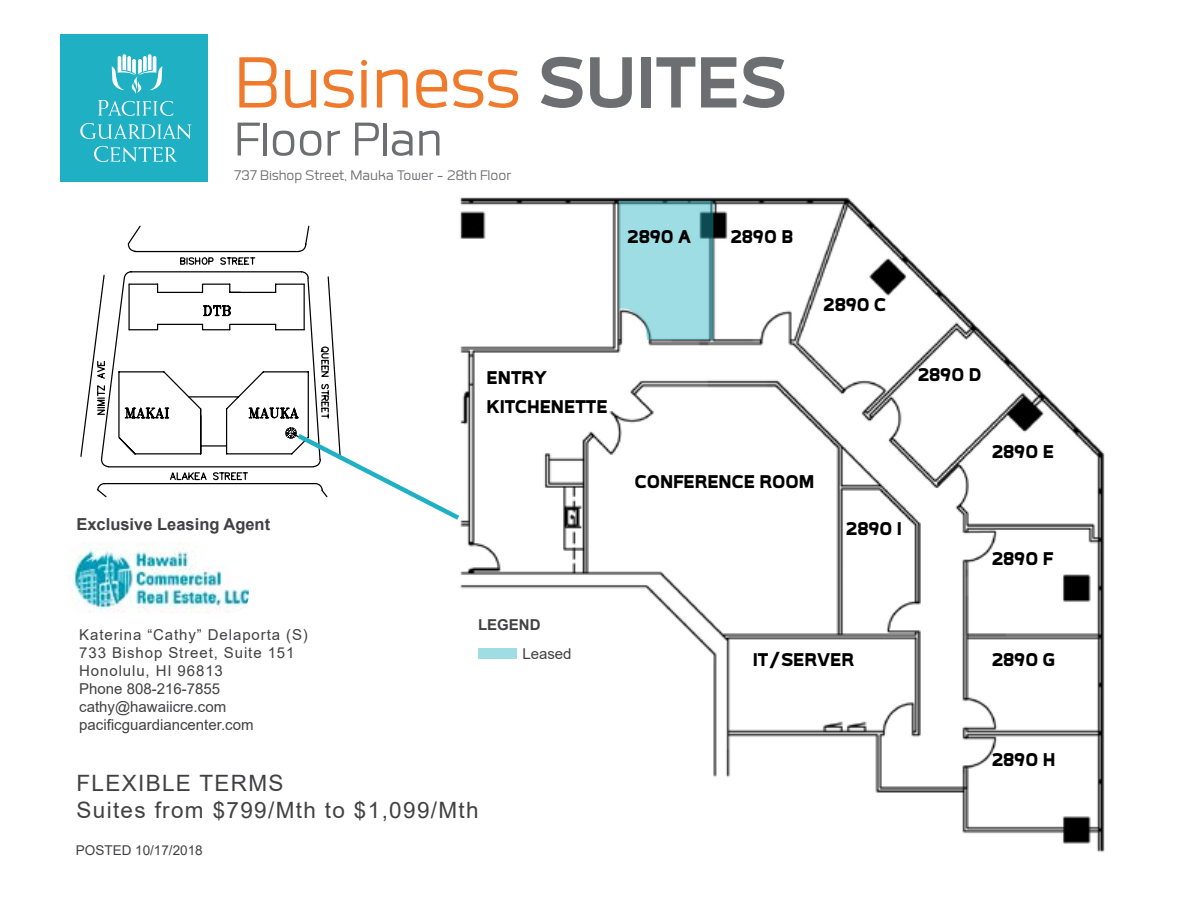
<style>
.page{position:relative;width:1188px;height:918px;background:#fff}
.page>*{position:absolute;margin:0;border:0;box-sizing:border-box;transform-origin:0 0}
.t1{font:93.9px "Labrador A";color:#ef7a2c}
.t2{font:61.5px "Labrador A";color:#6d6e71}
.t3{font:900 24px/28.8px "Labrador A";color:#000}
.t4{font:22.5px/27px "Arial";letter-spacing:.06em;color:#414042}
.t5{font:18px "Labrador A";color:#6d6e71}
.t6{font:700 16.5px "Arial";color:#414042}
.t7{font:15px/18px "Arial";letter-spacing:.06em;color:#414042}
.t8{font:700 15px "Arial";color:#414042}
.t9{font:15px "Arial";color:#414042}
.t10{font:13.5px "Arial";color:#414042}
.s1{font-weight:800;color:#6d6e71}
</style>
<div class="page">
<img style="left:460px;top:197px;width:645px;height:656px">
<svg style="left:619px;top:201px;width:94px;height:139px;background:#98d2da"></svg>
<svg style="left:125px;top:225px;width:185px;height:49px"></svg>
<svg style="left:80px;top:274px;width:259px;height:224px"></svg>
<img style="left:72px;top:542px;width:177px;height:71px">
<div style="left:60px;top:34px;width:148px;height:148px;background:#1fb0c3"></div>
<svg style="left:98px;top:100px;width:76px;height:16px"></svg>
<svg style="left:80px;top:123px;width:111px;height:16px"></svg>
<svg style="left:94px;top:146px;width:83px;height:16px"></svg>
<svg style="left:112px;top:54px;width:50px;height:40px"></svg>
<div style="left:478px;top:648px;width:38px;height:10px;background:#9fdde5"></div>
<svg style="left:285px;top:427px;width:179px;height:97px"></svg>
<h1 class="t1" style="left:234px;top:35px;width:554px">Business <span class="s1">SUITES</span></h1>
<h2 class="t2" style="left:234px;top:108px;width:210px">Floor Plan</h2>
<p class="t5" style="left:234px;top:166px;width:278px">737 Bishop Street, Mauka Tower - 28th Floor</p>
<h3 class="t3" style="left:627px;top:222px;width:66px">2890 A</h3>
<h3 class="t3" style="left:730px;top:222px;width:65px">2890 B</h3>
<h3 class="t3" style="left:823px;top:289px;width:65px">2890 C</h3>
<p class="t6" style="left:76px;top:513px;width:195px">Exclusive Leasing Agent</p>
<p class="t7" style="left:79px;top:626px;width:230px">Katerina “Cathy” Delaporta (S)<br>733 Bishop Street, Suite 151<br>Honolulu, HI 96813<br>Phone 808-216-7855 cathy@hawaiicre.com pacificguardiancenter.com</p>
<h3 class="t3" style="left:487px;top:363px;width:122px">ENTRY<br>KITCHENETTE</h3>
<p class="t8" style="left:478px;top:614px;width:64px">LEGEND</p>
<p class="t9" style="left:522px;top:643px;width:51px">Leased</p>
<h3 class="t4" style="left:76px;top:769px;width:404px">FLEXIBLE TERMS<br>Suites from $799/Mth to $1,099/Mth</h3>
<p class="t10" style="left:76px;top:841px;width:128px">POSTED 10/17/2018</p>
<h3 class="t3" style="left:635px;top:467px;width:181px">CONFERENCE ROOM</h3>
<h3 class="t3" style="left:917px;top:360px;width:65px">2890 D</h3>
<h3 class="t3" style="left:991px;top:436px;width:64px">2890 E</h3>
<h3 class="t3" style="left:846px;top:513px;width:58px">2890 I</h3>
<h3 class="t3" style="left:991px;top:544px;width:63px">2890 F</h3>
<h3 class="t3" style="left:753px;top:644px;width:103px">IT/SERVER</h3>
<h3 class="t3" style="left:991px;top:644px;width:65px">2890 G</h3>
<h3 class="t3" style="left:991px;top:744px;width:66px">2890 H</h3>
</div>
